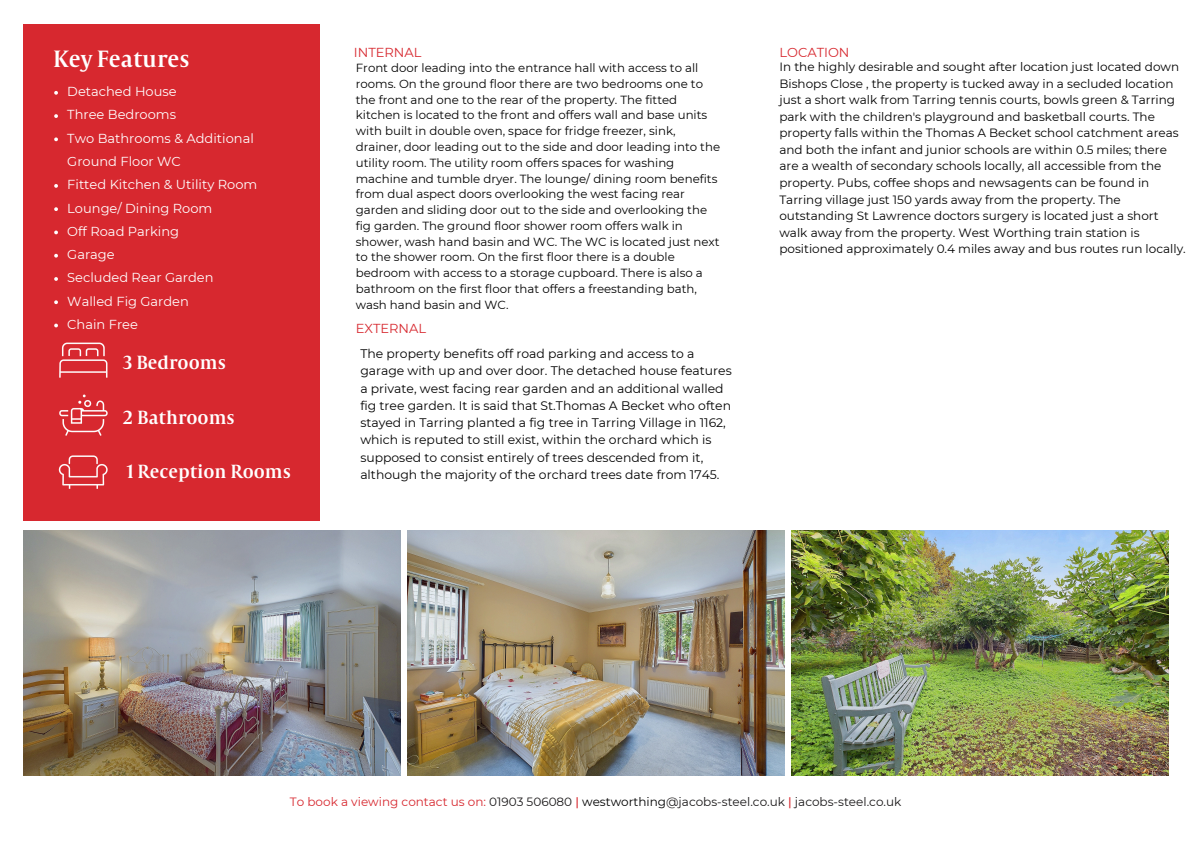
<style>
.page{position:relative;width:1191px;height:843px;background:#fff}
.page>*{position:absolute;margin:0;border:0;box-sizing:border-box;transform-origin:0 0}
.t1{font:26px "Capitolium Road";color:#fff}
.t2{font:21px "Capitolium Road";color:#fff}
.t3{font:13px/23.2px "Montserrat";color:#fff}
.t4{font:13px "Montserrat";color:#d7282f}
.t5{font:12.4px/17.2px "Montserrat";color:#000}
.t6{font:12px/16.5px "Montserrat";color:#000}
.t7{font:12px "Montserrat";color:#191718}
.t8{font:11.8px/15.8px "Montserrat";color:#000}
.s1{color:#d7282f}
.s2{font-weight:500;color:#d7282f}
.s3{color:#000}
</style>
<div class="page">
<img style="left:23px;top:530px;width:377px;height:245px">
<img style="left:407px;top:530px;width:377px;height:245px">
<img style="left:791px;top:530px;width:377px;height:245px">
<div style="left:23px;top:25px;width:297px;height:496px;background:#d7282f"></div>
<img style="left:58px;top:455px;width:50px;height:34px">
<img style="left:59px;top:394px;width:49px;height:42px">
<img style="left:59px;top:342px;width:49px;height:36px">
<svg style="left:54px;top:91px;width:4px;height:4px"></svg>
<svg style="left:54px;top:114px;width:4px;height:4px"></svg>
<svg style="left:54px;top:137px;width:4px;height:4px"></svg>
<svg style="left:54px;top:184px;width:4px;height:4px"></svg>
<svg style="left:54px;top:207px;width:4px;height:4px"></svg>
<svg style="left:54px;top:230px;width:4px;height:4px"></svg>
<svg style="left:54px;top:254px;width:4px;height:3px"></svg>
<svg style="left:54px;top:277px;width:4px;height:4px"></svg>
<svg style="left:54px;top:300px;width:4px;height:4px"></svg>
<svg style="left:54px;top:323px;width:4px;height:4px"></svg>
<p class="t1" style="left:53px;top:50px;width:138px">Key Features</p>
<p class="t3" style="left:67px;top:80px;width:111px">Detached House</p>
<p class="t3" style="left:67px;top:103px;width:110px">Three Bedrooms</p>
<p class="t3" style="left:67px;top:126px;width:188px">Two Bathrooms &amp; Additional<br>Ground Floor WC</p>
<p class="t3" style="left:67px;top:173px;width:191px">Fitted Kitchen &amp; Utility Room</p>
<p class="t3" style="left:67px;top:196px;width:146px">Lounge/ Dining Room</p>
<p class="t3" style="left:67px;top:219px;width:113px">Off Road Parking</p>
<p class="t3" style="left:67px;top:243px;width:49px">Garage</p>
<p class="t3" style="left:67px;top:266px;width:148px">Secluded Rear Garden</p>
<p class="t3" style="left:67px;top:289px;width:123px">Walled Fig Garden</p>
<p class="t3" style="left:67px;top:312px;width:72px">Chain Free</p>
<p class="t2" style="left:123px;top:355px;width:104px">3 Bedrooms</p>
<h2 class="t2" style="left:123px;top:410px;width:113px">2 Bathrooms</h2>
<h2 class="t2" style="left:127px;top:464px;width:166px">1 Reception Rooms</h2>
<p class="t4" style="left:354px;top:45px;width:69px">INTERNAL</p>
<p class="t8" style="left:356px;top:60px;width:366px">Front door leading into the entrance hall with access to all rooms. On the ground floor there are two bedrooms one to the front and one to the rear of the property. The fitted kitchen is located to the front and offers wall and base units with built in double oven, space for fridge freezer, sink, drainer, door leading out to the side and door leading into the utility room. The utility room offers spaces for washing machine and tumble dryer. The lounge/ dining room benefits from dual aspect doors overlooking the west facing rear garden and sliding door out to the side and overlooking the fig garden. The ground floor shower room offers walk in shower, wash hand basin and WC. The WC is located just next to the shower room. On the first floor there is a double bedroom with access to a storage cupboard. There is also a bathroom on the first floor that offers a freestanding bath, wash hand basin and WC.</p>
<h2 class="t4" style="left:356px;top:321px;width:72px">EXTERNAL</h2>
<h3 class="t5" style="left:360px;top:345px;width:373px">The property benefits off road parking and access to a garage with up and over door. The detached house features a private, west facing rear garden and an additional walled fig tree garden. It is said that St.Thomas A Becket who often stayed in Tarring planted a fig tree in Tarring Village in 1162, which is reputed to still exist, within the orchard which is supposed to consist entirely of trees descended from it, although the majority of the orchard trees date from 1745.</h3>
<h3 class="t4" style="left:779px;top:45px;width:72px">LOCATION</h3>
<p class="t6" style="left:779px;top:59px;width:408px">In the highly desirable and sought after location just located down Bishops Close , the property is tucked away in a secluded location just a short walk from Tarring tennis courts, bowls green &amp; Tarring park with the children's playground and basketball courts. The property falls within the Thomas A Becket school catchment areas and both the infant and junior schools are within 0.5 miles; there are a wealth of secondary schools locally, all accessible from the property. Pubs, coffee shops and newsagents can be found in Tarring village just 150 yards away from the property. The outstanding St Lawrence doctors surgery is located just a short walk away from the property. West Worthing train station is positioned approximately 0.4 miles away and bus routes run locally.</p>
<h1 class="t7" style="left:290px;top:794px;width:613px"><span class="s1">To book a viewing contact us on:</span> 01903 506080 <span class="s2">|</span> <span class="s3">westworthing</span>@jacobs-steel.co.uk <span class="s2">|</span> jacobs-steel.co.uk</h1>
</div>
